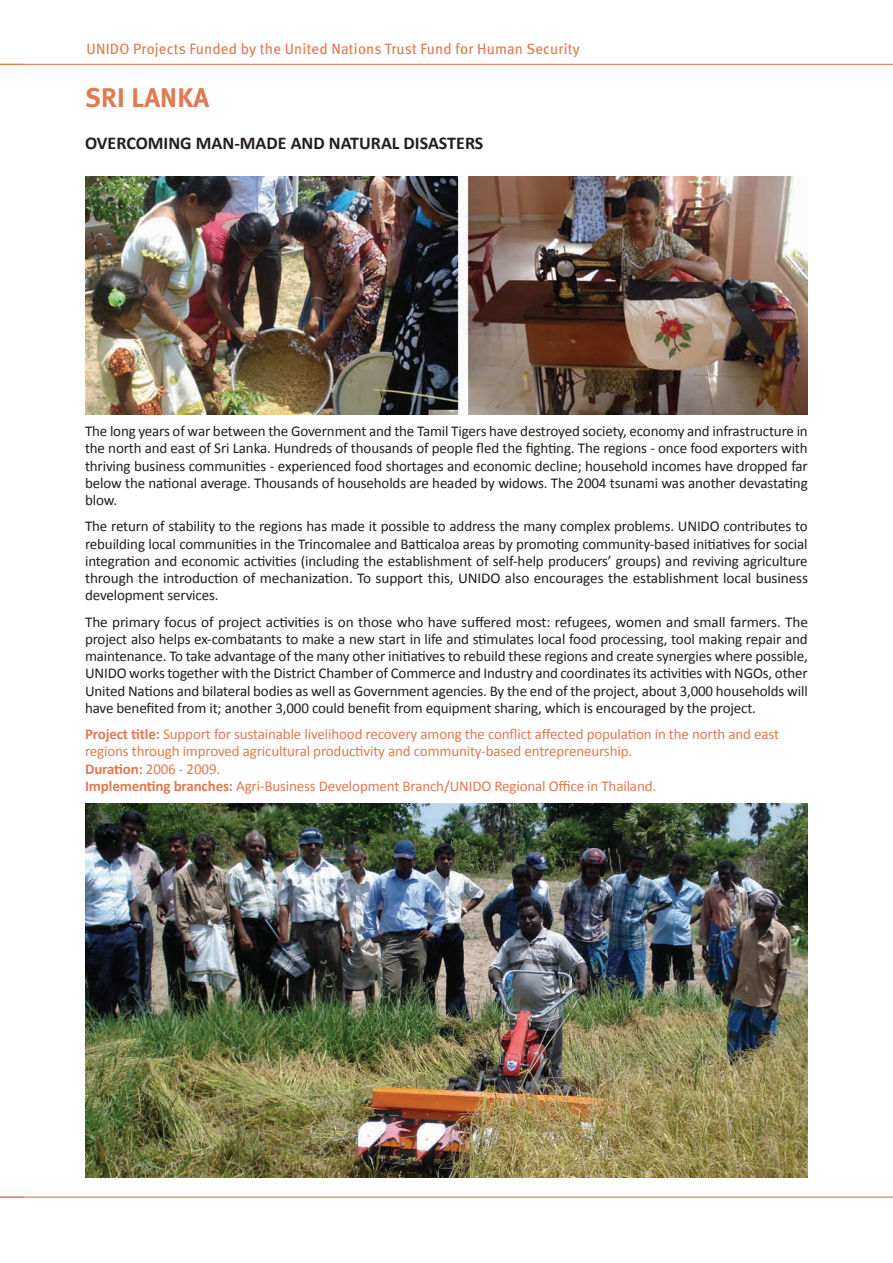
<style>
.page{position:relative;width:893px;height:1263px;background:#fff}
.page>*{position:absolute;margin:0;border:0;box-sizing:border-box;transform-origin:0 0}
.t1{font:700 27px "Meta";letter-spacing:.01em;color:#e07a50}
.t2{font:700 18px "Calibri";color:#241e1b}
.t3{font:15px/17.2px "Calibri";letter-spacing:-.01em;color:#241e1b;text-align:justify}
.t4{font:15px/17.2px "Calibri";letter-spacing:-.01em;color:#e07a50}
.t5{font:15px "Meta";letter-spacing:.01em;color:#e07a50}
.s1{font-weight:700}
</style>
<div class="page">
<hr style="left:0;top:1196px;width:893px;height:2px;background:#e07a50">
<hr style="left:0;top:64px;width:893px;height:1px;background:#e07a50">
<img style="left:85px;top:804px;width:723px;height:374px">
<img style="left:85px;top:176px;width:723px;height:238px">
<p class="t5" style="left:87px;top:40px;width:495px">UNIDO Projects Funded by the United Nations Trust Fund for Human Security</p>
<h1 class="t1" style="left:85px;top:81px;width:126px">SRI LANKA</h1>
<p class="t2" style="left:85px;top:132px;width:400px">OVERCOMING MAN-MADE AND NATURAL DISASTERS</p>
<p class="t3" style="left:85px;top:423px;width:724px">The long years of war between the Government and the Tamil Tigers have destroyed society, economy and infrastructure in the north and east of Sri Lanka. Hundreds of thousands of people fled the fighting. The regions - once food exporters with thriving business communities - experienced food shortages and economic decline; household incomes have dropped far below the national average. Thousands of households are headed by widows. The 2004 tsunami was another devastating blow.</p>
<p class="t3" style="left:85px;top:518px;width:724px">The return of stability to the regions has made it possible to address the many complex problems. UNIDO contributes to rebuilding local communities in the Trincomalee and Batticaloa areas by promoting community-based initiatives for social integration and economic activities (including the establishment of self-help producers’ groups) and reviving agriculture through the introduction of mechanization. To support this, UNIDO also encourages the establishment local business development services.</p>
<p class="t3" style="left:85px;top:613px;width:724px">The primary focus of project activities is on those who have suffered most: refugees, women and small farmers. The project also helps ex-combatants to make a new start in life and stimulates local food processing, tool making repair and maintenance. To take advantage of the many other initiatives to rebuild these regions and create synergies where possible, UNIDO works together with the District Chamber of Commerce and Industry and coordinates its activities with NGOs, other United Nations and bilateral bodies as well as Government agencies. By the end of the project, about 3,000 households will have benefited from it; another 3,000 could benefit from equipment sharing, which is encouraged by the project.</p>
<p class="t4" style="left:85px;top:726px;width:696px"><span class="s1">Project title:</span> Support for sustainable livelihood recovery among the conflict affected population in the north and east regions through improved agricultural productivity and community-based entrepreneurship.<br><span class="s1">Duration:</span> 2006 - 2009.<br><span class="s1">Implementing branches:</span> Agri-Business Development Branch/UNIDO Regional Office in Thailand.</p>
</div>
